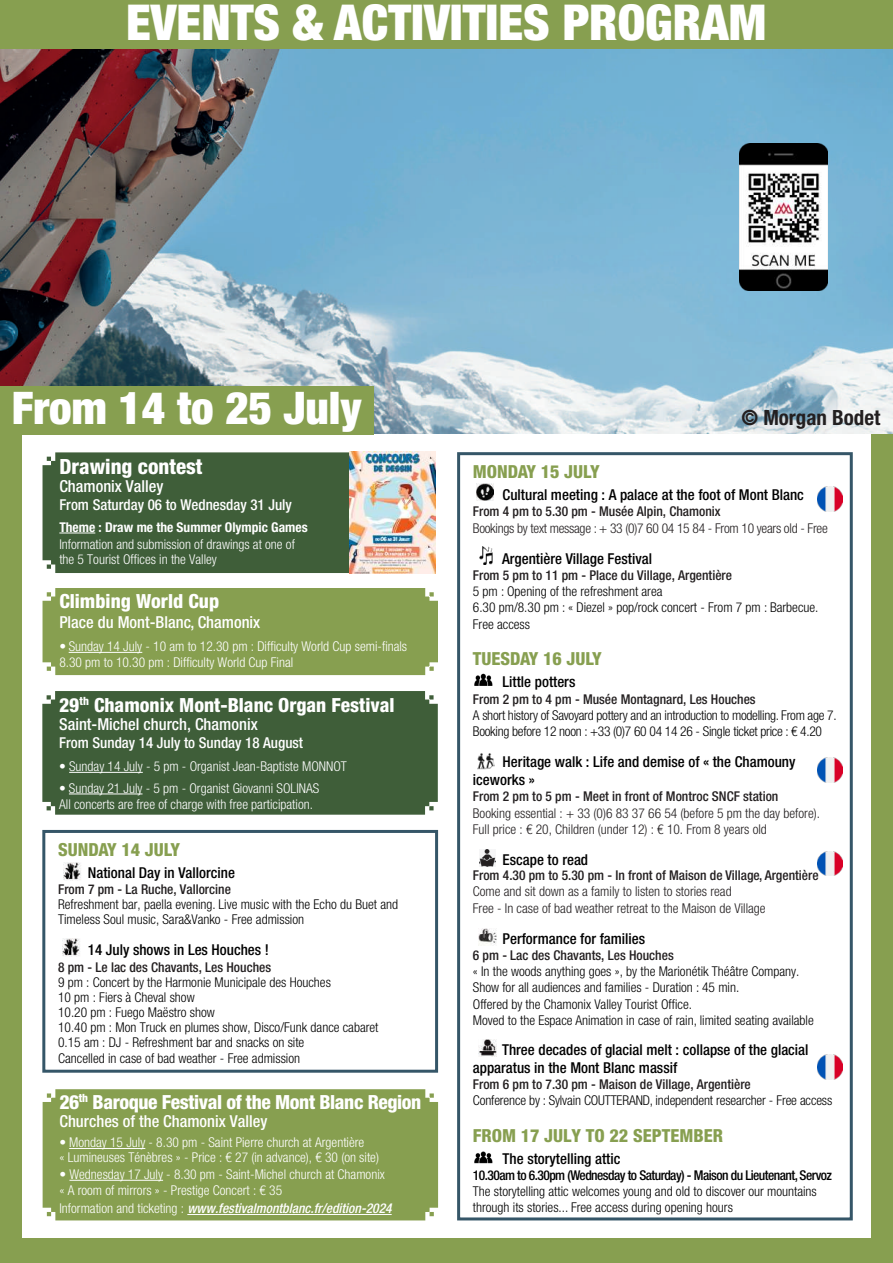
<style>
.page{position:relative;width:893px;height:1263px;background:#fff}
.page>*{position:absolute;margin:0;border:0;box-sizing:border-box;transform-origin:0 0}
.t1{font:900 condensed 49.5px "Helvetica Neue LT Std";color:#fff}
.t2{font:900 condensed 45px "Helvetica Neue LT Std";color:#fff}
.t3{font:800 condensed 21px "Helvetica Neue LT Std";color:#fff}
.t4{font:700 condensed 21px "Helvetica Neue LT Std";color:#231f20}
.t5{font:800 condensed 19.5px "Helvetica Neue LT Std";color:#fff}
.t6{font:800 condensed 19.5px "Helvetica Neue LT Std";letter-spacing:-.02em;color:#fff}
.t7{font:800 condensed 18px "Helvetica Neue LT Std";color:#879f50}
.t8{font:500 condensed 16.5px "Helvetica Neue LT Std";color:#fff}
.t9{font:500 condensed 15px/18px "Helvetica Neue LT Std";color:#000}
.t10{font:500 condensed 15px "Helvetica Neue LT Std";color:#fff}
.t11{font:300 condensed 13.5px/16.2px "Helvetica Neue LT Std";color:#000}
.t12{font:300 condensed 13.5px/16.2px "Helvetica Neue LT Std";color:#fff}
.t13{font:500 condensed 13.5px "Helvetica Neue LT Std";color:#231f20}
.t14{font:300 condensed 13.5px/16.2px "Helvetica Neue LT Std";color:#231f20}
.t15{font:300 condensed 13.5px/16.2px "Helvetica Neue LT Std";letter-spacing:-.02em;color:#000}
.t16{font:500 condensed 13.5px "Helvetica Neue LT Std";letter-spacing:-.04em;color:#000}
.t17{font:italic 500 condensed 13.5px "Helvetica Neue LT Std";color:#fff}
.t18{font:300 condensed 13.5px "Helvetica Neue LT Std";letter-spacing:-.02em;color:#231f20}
.t19{font:700 condensed 13.5px "Helvetica Neue LT Std";color:#fff}
.s1{font-weight:300;font-style:normal}
</style>
<div class="page">
<div style="left:872px;top:1px;width:21px;height:1262px;background:#879f50"></div>
<div style="left:0;top:0;width:21px;height:1263px;background:#879f50"></div>
<img style="left:0;top:48px;width:893px;height:386px">
<img style="left:740px;top:143px;width:87px;height:148px">
<div style="left:0;top:0;width:893px;height:48px;background:#879f50"></div>
<div style="left:0;top:386px;width:373px;height:49px;background:#879f50"></div>
<div style="left:0;top:1239px;width:893px;height:24px;background:#879f50"></div>
<div style="left:43px;top:452px;width:307px;height:121px;background:#3f5e39"></div>
<hr style="left:59px;top:533px;width:36px;height:1px;background:#fff">
<img style="left:350px;top:452px;width:86px;height:121px">
<div style="left:43px;top:588px;width:395px;height:87px;background:#879f50"></div>
<hr style="left:69px;top:652px;width:73px;height:1px;background:#fff">
<div style="left:42px;top:691px;width:396px;height:124px;background:#3f5e39"></div>
<hr style="left:69px;top:772px;width:74px;height:1px;background:#fff">
<hr style="left:69px;top:794px;width:74px;height:1px;background:#fff">
<div style="left:42px;top:830px;width:396px;height:243px;border:3px solid #355668"></div>
<img style="left:64px;top:862px;width:17px;height:19px">
<img style="left:63px;top:939px;width:17px;height:18px">
<div style="left:457px;top:452px;width:396px;height:768px;border:3px solid #355668"></div>
<img style="left:477px;top:484px;width:17px;height:17px">
<img style="left:479px;top:547px;width:14px;height:17px">
<img style="left:474px;top:673px;width:19px;height:13px">
<img style="left:478px;top:753px;width:17px;height:17px">
<img style="left:479px;top:849px;width:16px;height:17px">
<img style="left:479px;top:928px;width:17px;height:18px">
<img style="left:479px;top:1039px;width:17px;height:17px">
<img style="left:474px;top:1151px;width:19px;height:13px">
<div style="left:43px;top:1089px;width:395px;height:131px;background:#879f50"></div>
<hr style="left:69px;top:1148px;width:76px;height:1px;background:#fff">
<hr style="left:69px;top:1180px;width:94px;height:1px;background:#fff">
<hr style="left:187px;top:1214px;width:205px;height:1px;background:#fff">
<img style="left:818px;top:487px;width:24px;height:24px">
<img style="left:818px;top:758px;width:24px;height:24px">
<img style="left:818px;top:851px;width:24px;height:25px">
<img style="left:818px;top:1055px;width:24px;height:24px">
<h1 class="t1" style="left:126px;top:-8px;width:642px">EVENTS &amp; ACTIVITIES PROGRAM</h1>
<h2 class="t2" style="left:12px;top:380px;width:351px">From 14 to 25 July</h2>
<h3 class="t3" style="left:59px;top:453px;width:145px">Drawing contest</h3>
<p class="t8" style="left:59px;top:476px;width:106px">Chamonix Valley</p>
<p class="t10" style="left:59px;top:496px;width:234px">From Saturday 06 to Wednesday 31 July</p>
<p class="t19" style="left:59px;top:519px;width:250px">Theme : Draw me the Summer Olympic Games</p>
<p class="t12" style="left:59px;top:537px;width:237px;line-height:15px">Information and submission of drawings at one of the 5 Tourist Offices in the Valley</p>
<h3 class="t5" style="left:59px;top:589px;width:161px">Climbing World Cup</h3>
<p class="t8" style="left:59px;top:612px;width:202px">Place du Mont-Blanc, Chamonix</p>
<p class="t12" style="left:59px;top:638px;width:349px">• Sunday 14 July - 10 am to 12.30 pm : Difficulty World Cup semi-finals<br>8.30 pm to 10.30 pm : Difficulty World Cup Final</p>
<h3 class="t5" style="left:59px;top:692px;width:337px">29<sup>th</sup> Chamonix Mont-Blanc Organ Festival</h3>
<p class="t8" style="left:59px;top:714px;width:200px">Saint-Michel church, Chamonix</p>
<p class="t10" style="left:59px;top:733px;width:245px">From Sunday 14 July to Sunday 18 August</p>
<p class="t12" style="left:59px;top:758px;width:289px">• Sunday 14 July - 5 pm - Organist Jean-Baptiste MONNOT</p>
<p class="t12" style="left:59px;top:780px;width:262px">• Sunday 21 July - 5 pm - Organist Giovanni SOLINAS<br>All concerts are free of charge with free participation.</p>
<h3 class="t7" style="left:58px;top:838px;width:124px">SUNDAY 14 JULY</h3>
<p class="t9" style="left:88px;top:863px;width:149px">National Day in Vallorcine</p>
<p class="t13" style="left:58px;top:881px;width:174px">From 7 pm - La Ruche, Vallorcine</p>
<p class="t11" style="left:58px;top:897px;width:341px;line-height:15px">Refreshment bar, paella evening. Live music with the Echo du Buet and<br>Timeless Soul music, Sara&amp;Vanko - Free admission</p>
<p class="t9" style="left:88px;top:941px;width:183px">14 July shows in Les Houches !</p>
<p class="t13" style="left:58px;top:959px;width:215px">8 pm - Le lac des Chavants, Les Houches</p>
<p class="t11" style="left:58px;top:974px;width:322px;line-height:15.3px">9 pm : Concert by the Harmonie Municipale des Houches<br>10 pm : Fiers à Cheval show<br>10.20 pm : Fuego Maëstro show<br>10.40 pm : Mon Truck en plumes show, Disco/Funk dance cabaret 0.15 am : DJ - Refreshment bar and snacks on site<br>Cancelled in case of bad weather - Free admission</p>
<h3 class="t6" style="left:59px;top:1090px;width:363px">26<sup>th</sup> Baroque Festival of the Mont Blanc Region</h3>
<p class="t8" style="left:59px;top:1111px;width:209px">Churches of the Chamonix Valley</p>
<p class="t12" style="left:59px;top:1135px;width:321px;line-height:15px">• Monday 15 July - 8.30 pm - Saint Pierre church at Argentière<br>« Lumineuses Ténèbres » - Price : € 27 (in advance), € 30 (on site)</p>
<p class="t12" style="left:59px;top:1166px;width:327px">• Wednesday 17 July - 8.30 pm - Saint-Michel church at Chamonix « A room of mirrors » - Prestige Concert : € 35</p>
<p class="t17" style="left:59px;top:1200px;width:334px"><span class="s1">Information and ticketing :</span> www.festivalmontblanc.fr/edition-2024</p>
<h3 class="t4" style="left:741px;top:404px;width:140px">© Morgan Bodet</h3>
<h3 class="t7" style="left:473px;top:460px;width:128px">MONDAY 15 JULY</h3>
<p class="t9" style="left:503px;top:486px;width:303px">Cultural meeting : A palace at the foot of Mont Blanc</p>
<p class="t13" style="left:473px;top:503px;width:249px">From 4 pm to 5.30 pm - Musée Alpin, Chamonix</p>
<p class="t18" style="left:473px;top:520px;width:356px">Bookings by text message : + 33 (0)7 60 04 15 84 - From 10 years old - Free</p>
<p class="t9" style="left:502px;top:549px;width:151px">Argentière Village Festival</p>
<p class="t13" style="left:473px;top:567px;width:261px">From 5 pm to 11 pm - Place du Village, Argentière</p>
<p class="t11" style="left:473px;top:583px;width:347px">5 pm : Opening of the refreshment area<br>6.30 pm/8.30 pm : « Diezel » pop/rock concert - From 7 pm : Barbecue.<br>Free access</p>
<h3 class="t7" style="left:473px;top:648px;width:131px">TUESDAY 16 JULY</h3>
<p class="t9" style="left:503px;top:673px;width:74px">Little potters</p>
<p class="t13" style="left:473px;top:691px;width:284px">From 2 pm to 4 pm - Musée Montagnard, Les Houches</p>
<p class="t15" style="left:473px;top:707px;width:365px">A short history of Savoyard pottery and an introduction to modelling. From age 7.<br>Booking before 12 noon : +33 (0)7 60 04 14 26 - Single ticket price : € 4.20</p>
<p class="t9" style="left:473px;top:753px;width:324px;text-indent:30px">Heritage walk : Life and demise of « the Chamouny iceworks »</p>
<p class="t13" style="left:473px;top:789px;width:307px">From 2 pm to 5 pm - Meet in front of Montroc SNCF station</p>
<p class="t14" style="left:473px;top:805px;width:349px">Booking essential : + 33 (0)6 83 37 66 54 (before 5 pm the day before).<br>Full price : € 20, Children (under 12) : € 10. From 8 years old</p>
<p class="t9" style="left:503px;top:851px;width:87px">Escape to read</p>
<p class="t13" style="left:473px;top:867px;width:347px">From 4.30 pm to 5.30 pm - In front of Maison de Village, Argentière</p>
<p class="t14" style="left:473px;top:883px;width:294px">Come and sit down as a family to listen to stories read<br>Free - In case of bad weather retreat to the Maison de Village</p>
<p class="t9" style="left:503px;top:929px;width:144px">Performance for families</p>
<p class="t13" style="left:473px;top:947px;width:202px">6 pm - Lac des Chavants, Les Houches</p>
<p class="t11" style="left:473px;top:963px;width:342px">« In the woods anything goes », by the Marionétik Théâtre Company.<br>Show for all audiences and families - Duration : 45 min.<br>Offered by the Chamonix Valley Tourist Office.<br>Moved to the Espace Animation in case of rain, limited seating available</p>
<p class="t9" style="left:473px;top:1040px;width:337px;text-indent:29px">Three decades of glacial melt : collapse of the glacial apparatus in the Mont Blanc massif</p>
<p class="t13" style="left:473px;top:1076px;width:279px">From 6 pm to 7.30 pm - Maison de Village, Argentière</p>
<p class="t11" style="left:473px;top:1092px;width:361px">Conference by : Sylvain COUTTERAND, independent researcher - Free access</p>
<h3 class="t7" style="left:473px;top:1124px;width:252px">FROM 17 JULY TO 22 SEPTEMBER</h3>
<p class="t9" style="left:503px;top:1149px;width:119px">The storytelling attic</p>
<p class="t16" style="left:473px;top:1167px;width:361px">10.30am to 6.30pm (Wednesday to Saturday) - Maison du Lieutenant, Servoz</p>
<p class="t11" style="left:473px;top:1183px;width:345px">The storytelling attic welcomes young and old to discover our mountains through its stories... Free access during opening hours</p>
</div>
